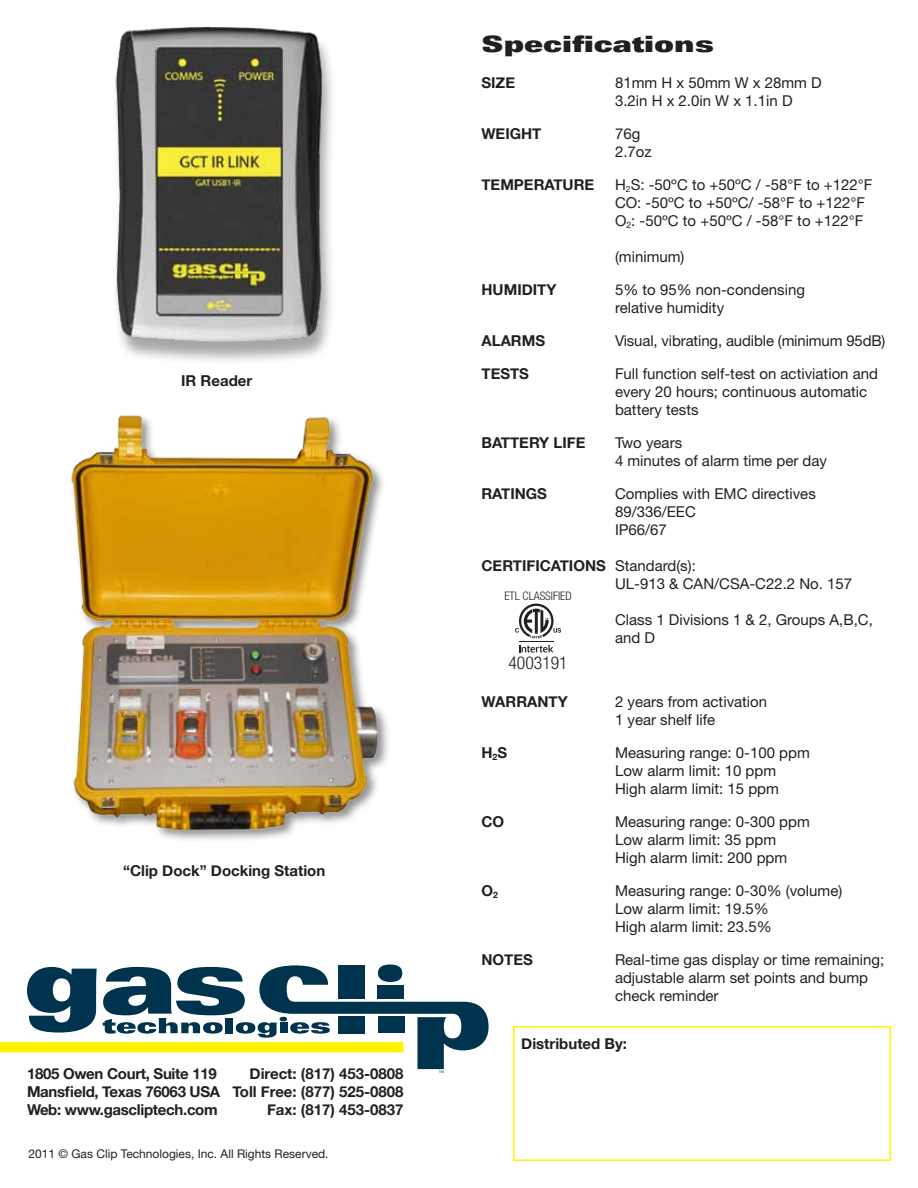
<style>
.page{position:relative;width:918px;height:1188px;background:#fff}
.page>*{position:absolute;margin:0;border:0;box-sizing:border-box;transform-origin:0 0}
.t1{font:900 expanded 22.5px "Univers";color:#231f20}
.t2{font:300 condensed 17.7px "Helvetica Neue";color:#231f20}
.t3{font:15px/18px "Helvetica Neue";color:#231f20}
.t4{font:700 15px/18px "Helvetica Neue";color:#231f20;text-align:justify}
.t5{font:700 15px "Helvetica Neue";letter-spacing:-.02em;color:#231f20}
.t6{font:12px "Helvetica Neue";color:#231f20}
.t7{font:300 condensed 11.7px "Helvetica Neue";color:#231f20}
.t8{font:3.6px "Myriad Pro";color:#00334e}
.s1{font-weight:700}
</style>
<div class="page">
<svg style="left:27px;top:967px;width:70px;height:66px"></svg>
<svg style="left:103px;top:965px;width:386px;height:104px"></svg>
<div style="left:0;top:1042px;width:404px;height:10px;background:#fff203"></div>
<div style="left:111px;top:30px;width:226px;height:335px;background:#231f20;opacity:.4"></div>
<img style="left:111px;top:26px;width:226px;height:330px">
<div style="left:513px;top:1026px;width:378px;height:135px;border:2px solid #fff203"></div>
<svg style="left:519px;top:645px;width:34px;height:7px"></svg>
<hr style="left:519px;top:641px;width:35px;height:1px;background:#231f20">
<svg style="left:515px;top:604px;width:46px;height:34px"></svg>
<div style="left:69px;top:414px;width:322px;height:429px;background:#231f20;opacity:.5"></div>
<img style="left:69px;top:414px;width:313px;height:420px">
<p class="t4" style="left:181px;top:372px;width:73px">IR Reader</p>
<p class="t4" style="left:123px;top:861px;width:204px">“Clip Dock” Docking Station</p>
<p class="t4" style="left:27px;top:1064px;width:378px;text-indent:223px">Direct: (817) 453-0808<br>Mansfield, Texas 76063 USA Toll Free: (877) 525-0808<br>Web: www.gascliptech.com</p>
<p class="t5" style="left:27px;top:1064px;width:191px">1805 Owen Court, Suite 119</p>
<p class="t4" style="left:267px;top:1100px;width:138px">Fax: (817) 453-0837</p>
<p class="t6" style="left:28px;top:1147px;width:302px">2011 © Gas Clip Technologies, Inc. All Rights Reserved.</p>
<p class="t8" style="left:439px;top:1069px;width:6px">TM</p>
<h1 class="t1" style="left:482px;top:30px;width:234px">Specifications</h1>
<p class="t4" style="left:482px;top:73px;width:35px">SIZE</p>
<p class="t3" style="left:615px;top:73px;width:208px">81mm H x 50mm W x 28mm D<br>3.2in H x 2.0in W x 1.1in D</p>
<p class="t4" style="left:482px;top:124px;width:61px">WEIGHT</p>
<p class="t3" style="left:615px;top:124px;width:38px">76g<br>2.7oz</p>
<p class="t4" style="left:482px;top:175px;width:114px">TEMPERATURE</p>
<p class="t3" style="left:615px;top:175px;width:259px">H<sub>2</sub>S: -50ºC to +50ºC / -58°F to +122°F<br>CO: -50ºC to +50ºC/ -58°F to +122°F<br>O<sub>2</sub>: -50ºC to +50ºC / -58°F to +122°F</p>
<p class="t3" style="left:615px;top:247px;width:71px">(minimum)</p>
<p class="t4" style="left:482px;top:280px;width:76px">HUMIDITY</p>
<p class="t3" style="left:615px;top:280px;width:192px">5% to 95% non-condensing relative humidity</p>
<p class="t4" style="left:482px;top:331px;width:65px">ALARMS</p>
<p class="t3" style="left:615px;top:331px;width:272px">Visual, vibrating, audible (minimum 95dB)</p>
<p class="t4" style="left:482px;top:364px;width:49px">TESTS</p>
<p class="t3" style="left:615px;top:364px;width:265px">Full function self-test on activiation and every 20 hours; continuous automatic battery tests</p>
<p class="t4" style="left:482px;top:433px;width:105px">BATTERY LIFE</p>
<p class="t3" style="left:615px;top:433px;width:214px">Two years<br>4 minutes of alarm time per day</p>
<p class="t4" style="left:482px;top:484px;width:67px">RATINGS</p>
<p class="t3" style="left:615px;top:484px;width:202px">Complies with EMC directives<br>89/336/EEC<br>IP66/67</p>
<p class="t3" style="left:615px;top:556px;width:239px;text-indent:-134px"><span class="s1">CERTIFICATIONS</span> Standard(s):<br>UL-913 &amp; CAN/CSA-C22.2 No. 157</p>
<p class="t3" style="left:615px;top:610px;width:259px">Class 1 Divisions 1 &amp; 2, Groups A,B,C, and D</p>
<p class="t7" style="left:504px;top:590px;width:69px">ETL CLASSIFIED</p>
<p class="t2" style="left:508px;top:652px;width:61px">4003191</p>
<p class="t4" style="left:482px;top:693px;width:88px">WARRANTY</p>
<p class="t3" style="left:615px;top:693px;width:154px">2 years from activation<br>1 year shelf life</p>
<p class="t4" style="left:482px;top:744px;width:27px">H<sub>2</sub>S</p>
<p class="t3" style="left:615px;top:744px;width:196px">Measuring range: 0-100 ppm<br>Low alarm limit: 10 ppm<br>High alarm limit: 15 ppm</p>
<p class="t4" style="left:482px;top:813px;width:24px">CO</p>
<p class="t3" style="left:615px;top:813px;width:196px">Measuring range: 0-300 ppm<br>Low alarm limit: 35 ppm<br>High alarm limit: 200 ppm</p>
<p class="t4" style="left:482px;top:882px;width:18px">O<sub>2</sub></p>
<p class="t3" style="left:615px;top:882px;width:229px">Measuring range: 0-30% (volume)<br>Low alarm limit: 19.5%<br>High alarm limit: 23.5%</p>
<p class="t4" style="left:482px;top:951px;width:53px">NOTES</p>
<p class="t3" style="left:615px;top:951px;width:271px">Real-time gas display or time remaining; adjustable alarm set points and bump check reminder</p>
<p class="t4" style="left:521px;top:1034px;width:107px">Distributed By:</p>
</div>
